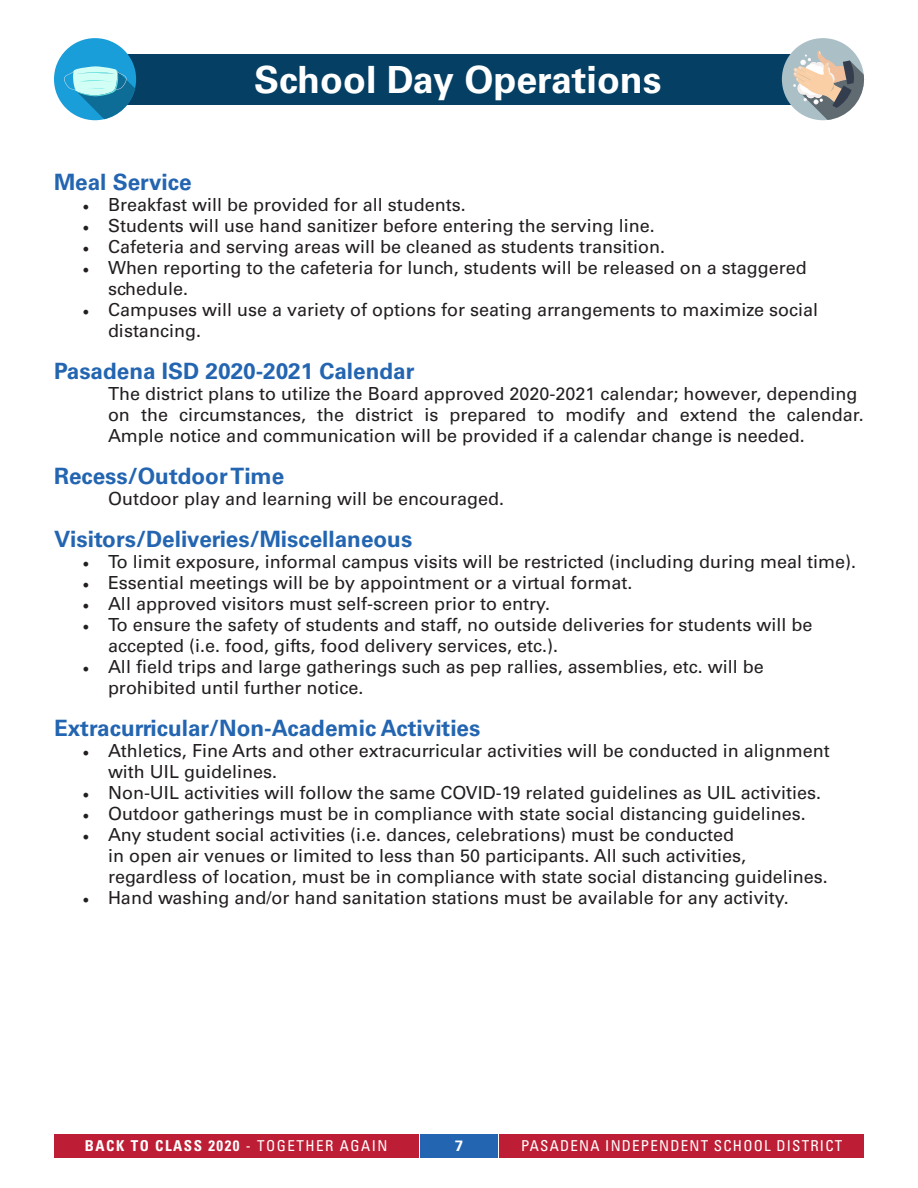
<style>
.page{position:relative;width:918px;height:1188px;background:#fff}
.page>*{position:absolute;margin:0;border:0;box-sizing:border-box;transform-origin:0 0}
.t1{font:700 37.5px "Univers LT Std";color:#fff}
.t2{font:700 22.5px "Univers LT Std";color:#2365b1}
.t3{font:18px/21px "Univers LT Std";color:#231f20}
.t4{font:condensed 15px "Univers LT Std";letter-spacing:.08em;color:#fff}
.t5{font:700 condensed 15px "Univers LT Std";letter-spacing:.1em;color:#fff}
.t6{font:700 15px "Univers LT Std";color:#fff}
.s1{font-family:"Minion Pro"}
.s2{font-weight:400}
</style>
<div class="page">
<div style="left:54px;top:1134px;width:364px;height:24px;background:#be1e35"></div>
<div style="left:420px;top:1134px;width:78px;height:24px;background:#2365b1"></div>
<div style="left:500px;top:1134px;width:364px;height:24px;background:#be1e35"></div>
<div style="left:69px;top:54px;width:778px;height:50px;background:#054064"></div>
<div style="left:782px;top:38px;width:82px;height:82px;background:#abbfc7;border-radius:50%"></div>
<svg style="left:793px;top:50px;width:71px;height:70px"></svg>
<div style="left:54px;top:38px;width:82px;height:82px;background:#199eda;border-radius:50%"></div>
<svg style="left:64px;top:66px;width:71px;height:53px"></svg>
<p class="t1" style="left:254px;top:58px;width:409px">School Day Operations</p>
<p class="t2" style="left:54px;top:168px;width:139px">Meal Service</p>
<p class="t3" style="left:82px;top:194px;width:385px"><span class="s1">•</span> Breakfast will be provided for all students.</p>
<p class="t3" style="left:82px;top:215px;width:574px"><span class="s1">•</span> Students will use hand sanitizer before entering the serving line.</p>
<p class="t3" style="left:82px;top:236px;width:584px"><span class="s1">•</span> Cafeteria and serving areas will be cleaned as students transition.</p>
<p class="t3" style="left:108px;top:257px;width:700px;text-indent:-26px"><span class="s1">•</span> When reporting to the cafeteria for lunch, students will be released on a staggered schedule.</p>
<p class="t3" style="left:108px;top:299px;width:712px;text-indent:-26px"><span class="s1">•</span> Campuses will use a variety of options for seating arrangements to maximize social distancing.</p>
<p class="t2" style="left:54px;top:357px;width:362px">Pasadena ISD 2020-2021 Calendar</p>
<p class="t3" style="left:108px;top:383px;width:757px">The district plans to utilize the Board approved 2020-2021 calendar; however, depending on the circumstances, the district is prepared to modify and extend the calendar.<br>Ample notice and communication will be provided if a calendar change is needed.</p>
<p class="t2" style="left:54px;top:462px;width:232px">Recess/Outdoor Time</p>
<p class="t3" style="left:108px;top:488px;width:398px">Outdoor play and learning will be encouraged.</p>
<p class="t2" style="left:54px;top:525px;width:360px">Visitors/Deliveries/Miscellaneous</p>
<p class="t3" style="left:82px;top:551px;width:775px"><span class="s1">•</span> To limit exposure, informal campus visits will be restricted (including during meal time).</p>
<p class="t3" style="left:82px;top:572px;width:552px"><span class="s1">•</span> Essential meetings will be by appointment or a virtual format.</p>
<p class="t3" style="left:82px;top:593px;width:469px"><span class="s1">•</span> All approved visitors must self-screen prior to entry.</p>
<p class="t3" style="left:108px;top:614px;width:706px;text-indent:-26px"><span class="s1">•</span> To ensure the safety of students and staff, no outside deliveries for students will be accepted (i.e. food, gifts, food delivery services, etc.).</p>
<p class="t3" style="left:108px;top:656px;width:657px;text-indent:-26px"><span class="s1">•</span> All field trips and large gatherings such as pep rallies, assemblies, etc. will be prohibited until further notice.</p>
<p class="t2" style="left:54px;top:714px;width:428px">Extracurricular/Non-Academic Activities</p>
<p class="t3" style="left:108px;top:740px;width:723px;text-indent:-26px"><span class="s1">•</span> Athletics, Fine Arts and other extracurricular activities will be conducted in alignment with UIL guidelines.</p>
<p class="t3" style="left:82px;top:782px;width:740px"><span class="s1">•</span> Non-UIL activities will follow the same COVID-19 related guidelines as UIL activities.</p>
<p class="t3" style="left:82px;top:803px;width:725px"><span class="s1">•</span> Outdoor gatherings must be in compliance with state social distancing guidelines.</p>
<p class="t3" style="left:108px;top:824px;width:721px;text-indent:-26px"><span class="s1">•</span> Any student social activities (i.e. dances, celebrations) must be conducted<br>in open air venues or limited to less than 50 participants. All such activities, regardless of location, must be in compliance with state social distancing guidelines.</p>
<p class="t3" style="left:82px;top:887px;width:708px"><span class="s1">•</span> Hand washing and/or hand sanitation stations must be available for any activity.</p>
<p class="t5" style="left:85px;top:1137px;width:304px">BACK TO CLASS 2020 <span class="s2">- TOGETHER AGAIN</span></p>
<p class="t6" style="left:455px;top:1137px;width:10px">7</p>
<p class="t4" style="left:521px;top:1136px;width:323px">PASADENA INDEPENDENT SCHOOL DISTRICT</p>
</div>
